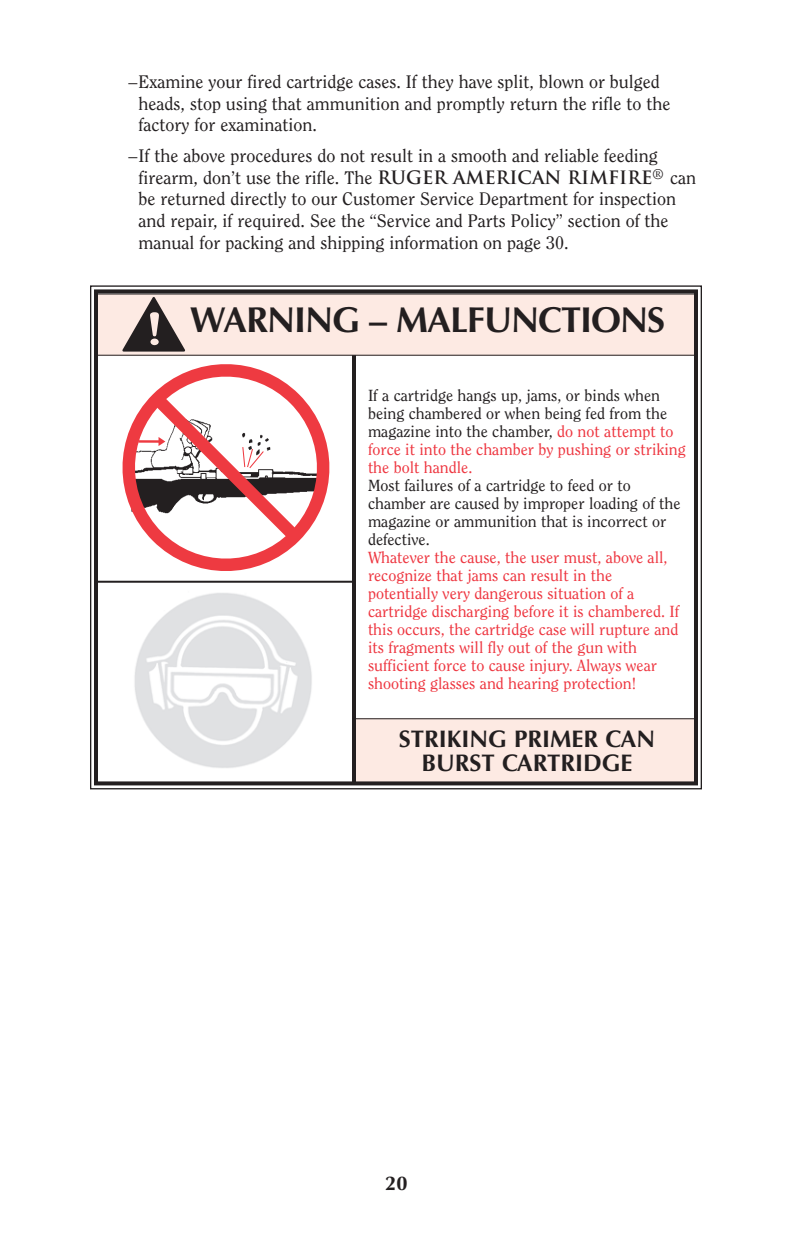
<style>
.page{position:relative;width:792px;height:1242px;background:#fff}
.page>*{position:absolute;margin:0;border:0;box-sizing:border-box;transform-origin:0 0}
.t1{font:700 36px "Optima";letter-spacing:-.03em;color:#231f20}
.t2{font:700 24px/24px "Optima";color:#231f20;text-align:center}
.t3{font:700 20px "Optima";color:#231f20}
.t4{font:18px/21.6px "Clearface";color:#231f20}
.t5{font:16px/18px "Clearface";color:#ee3640}
.t6{font:16px/18px "Clearface";color:#231f20}
.s1{font-family:"Trajan Pro";font-weight:700}
.s2{color:#ee3640}
</style>
<div class="page">
<div style="left:97px;top:294px;width:598px;height:61px;background:#fdeae3"></div>
<div style="left:355px;top:719px;width:340px;height:64px;background:#fdeae3"></div>
<div style="left:354px;top:718px;width:342px;height:65px;border:1px solid #231f20"></div>
<svg style="left:126px;top:297px;width:55px;height:46px"></svg>
<hr style="left:352px;top:355px;width:4px;height:430px;background:#231f20">
<img style="left:134px;top:593px;width:178px;height:175px">
<svg style="left:102px;top:343px;width:248px;height:228px"></svg>
<svg style="left:139px;top:381px;width:174px;height:173px"></svg>
<hr style="left:97px;top:581px;width:256px;height:2px;background:#231f20">
<div style="left:94px;top:289px;width:604px;height:496px;border:4px solid #231f20"></div>
<p class="t4" style="left:139px;top:72px;width:533px;text-indent:-10px">–Examine your fired cartridge cases. If they have split, blown or bulged heads, stop using that ammunition and promptly return the rifle to the factory for examination.</p>
<p class="t4" style="left:139px;top:146px;width:559px;text-indent:-10px">–If the above procedures do not result in a smooth and reliable feeding firearm, don’t use the rifle. The <span class="s1">RUGER AMERICAN RIMFIRE</span><sup>®</sup> can be returned directly to our Customer Service Department for inspection and repair, if required. See the “Service and Parts Policy” section of the manual for packing and shipping information on page 30.</p>
<h1 class="t1" style="left:190px;top:299px;width:477px">WARNING – MALFUNCTIONS</h1>
<p class="t6" style="left:368px;top:387px;width:319px">If a cartridge hangs up, jams, or binds when being chambered or when being fed from the magazine into the chamber, <span class="s2">do not attempt to force it into the chamber by pushing or striking the bolt handle.</span></p>
<p class="t6" style="left:368px;top:477px;width:314px">Most failures of a cartridge to feed or to chamber are caused by improper loading of the magazine or ammunition that is incorrect or defective.</p>
<p class="t5" style="left:368px;top:549px;width:313px">Whatever the cause, the user must, above all, recognize that jams can result in the potentially very dangerous situation of a cartridge discharging before it is chambered. If this occurs, the cartridge case will rupture and its fragments will fly out of the gun with sufficient force to cause injury. Always wear shooting glasses and hearing protection!</p>
<h2 class="t2" style="left:399px;top:727px;width:258px">STRIKING PRIMER CAN<br>BURST CARTRIDGE</h2>
<p class="t3" style="left:385px;top:1172px;width:24px">20</p>
</div>
